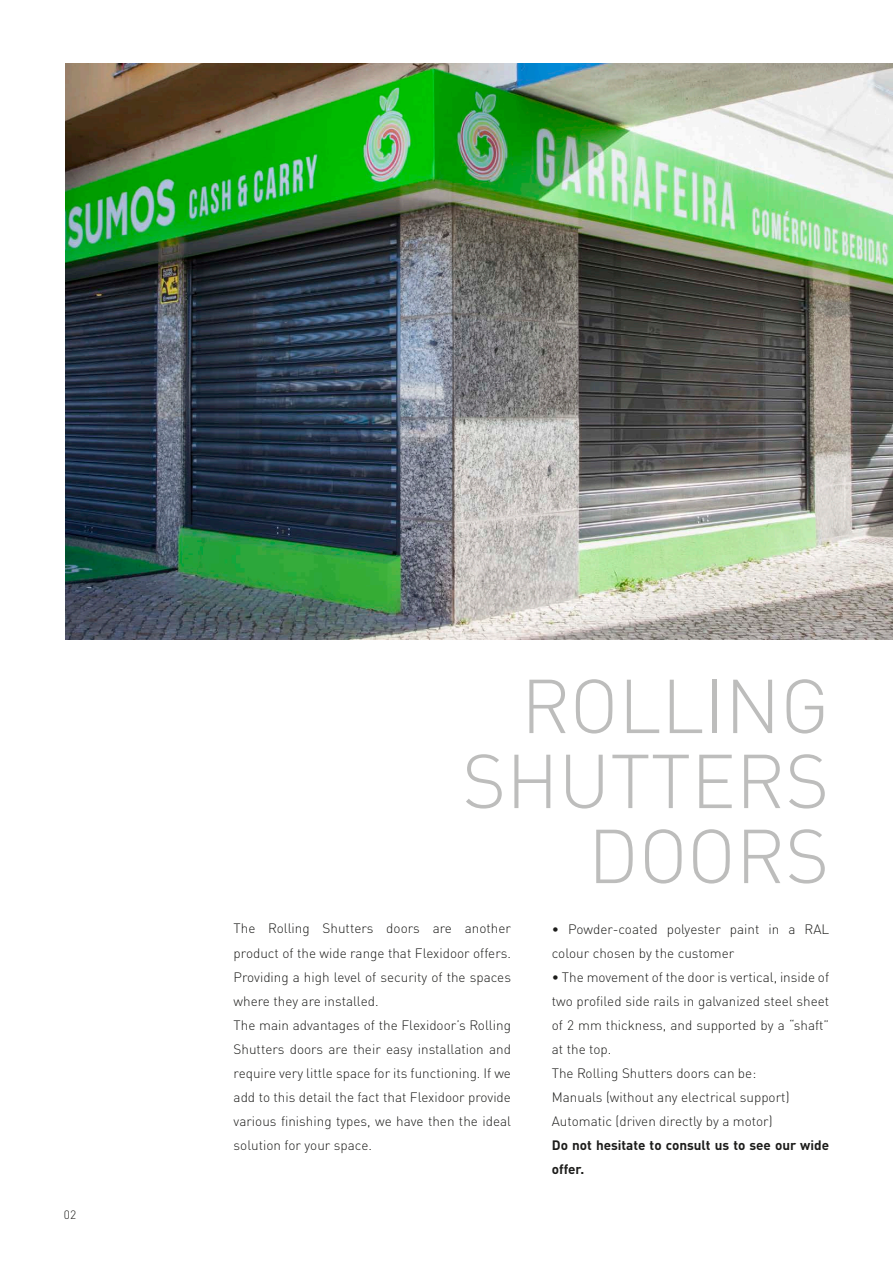
<style>
.page{position:relative;width:893px;height:1263px;background:#fff}
.page>*{position:absolute;margin:0;border:0;box-sizing:border-box;transform-origin:0 0}
.t1{font:300 75px/75px "DIN Pro";color:#bdbdbc;text-align:right}
.t2{font:300 13.5px/24px "DIN Pro";color:#1d1d1b}
.t3{font:700 13.5px/24px "DIN Pro";color:#1d1d1b}
.t4{font:300 12px "DIN Pro";color:#1d1d1b}
</style>
<div class="page">
<img style="left:65px;top:64px;width:828px;height:576px">
<p class="t4" style="left:64px;top:1205px;width:14px">02</p>
<h1 class="t1" style="left:462px;top:662px;width:369px">ROLLING<br>SHUTTERS<br>DOORS</h1>
<p class="t2" style="left:234px;top:915px;width:279px">The Rolling Shutters doors are another product of the wide range that Flexidoor offers.<br>Providing a high level of security of the spaces where they are installed.<br>The main advantages of the Flexidoor’s Rolling Shutters doors are their easy installation and require very little space for its functioning. If we add to this detail the fact that Flexidoor provide various finishing types, we have then the ideal solution for your space.</p>
<p class="t2" style="left:552px;top:915px;width:279px">• Powder-coated polyester paint in a RAL colour chosen by the customer</p>
<p class="t2" style="left:552px;top:963px;width:279px">• The movement of the door is vertical, inside of two profiled side rails in galvanized steel sheet of 2 mm thickness, and supported by a “shaft” at the top.<br>The Rolling Shutters doors can be:<br>Manuals (without any electrical support)<br>Automatic (driven directly by a motor)</p>
<p class="t3" style="left:552px;top:1131px;width:279px">Do not hesitate to consult us to see our wide offer.</p>
</div>
